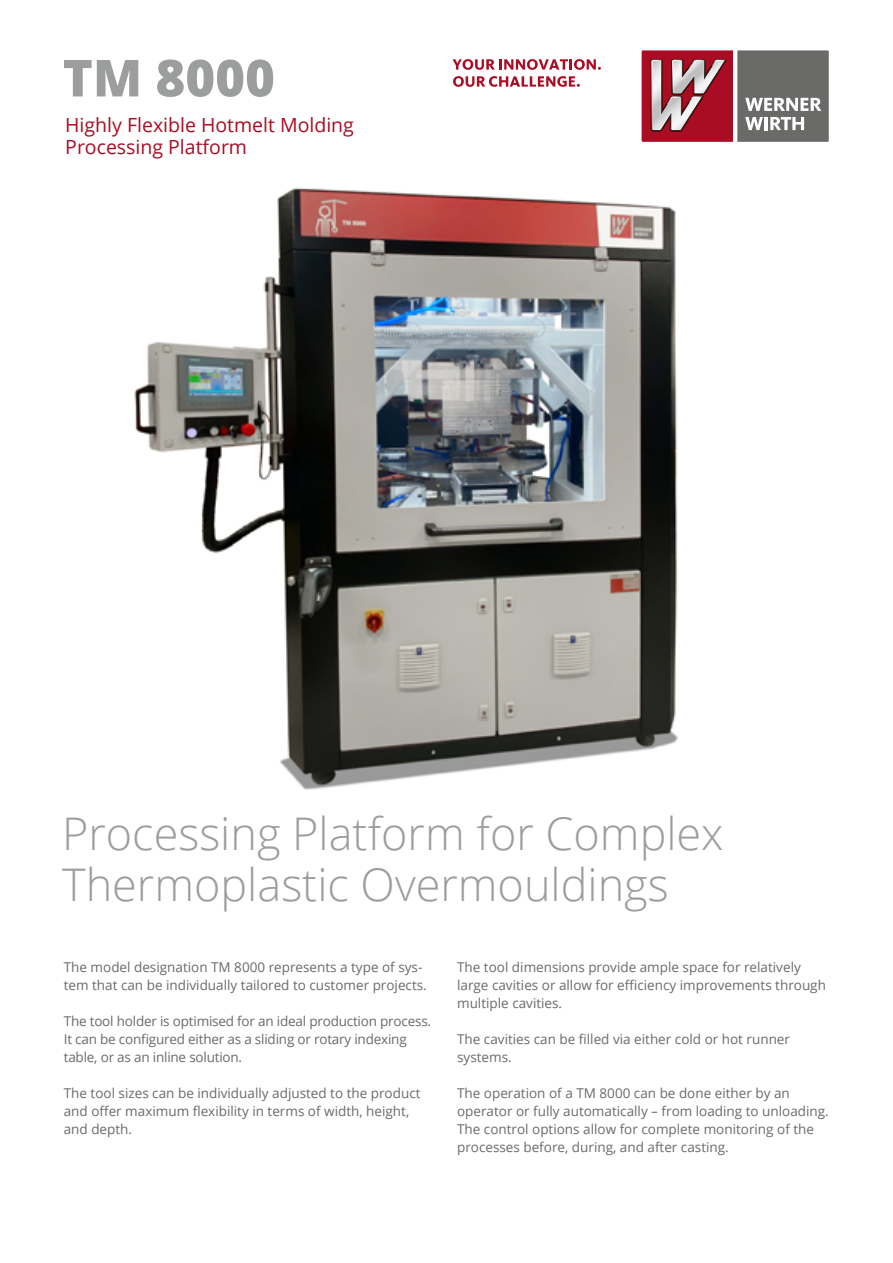
<style>
.page{position:relative;width:893px;height:1263px;background:#fff}
.page>*{position:absolute;margin:0;border:0;box-sizing:border-box;transform-origin:0 0}
.t1{font:800 51px "Open Sans";color:#9c9d9d}
.t2{font:300 45px/51px "Open Sans";color:#9c9d9d}
.t3{font:19.5px/22.5px "Open Sans";color:#aa0c23}
.t4{font:13.5px/18px "Open Sans";color:#6a6a69}
</style>
<div class="page">
<svg style="left:642px;top:50px;width:187px;height:92px;background:#98676e"></svg>
<svg style="left:453px;top:59px;width:148px;height:11px"></svg>
<svg style="left:453px;top:76px;width:127px;height:11px"></svg>
<img style="left:134px;top:187px;width:544px;height:603px">
<h1 class="t1" style="left:63px;top:39px;width:214px">TM 8000</h1>
<h3 class="t3" style="left:65px;top:113px;width:290px">Highly Flexible Hotmelt Molding<br>Processing Platform</h3>
<h2 class="t2" style="left:62px;top:807px;width:663px">Processing Platform for Complex<br>Thermoplastic Overmouldings</h2>
<p class="t4" style="left:64px;top:958px;width:365px">The model designation TM 8000 represents a type of sys&shy;tem that can be individually tailored to customer projects.</p>
<p class="t4" style="left:64px;top:1012px;width:369px">The tool holder is optimised for an ideal production process.<br>It can be configured either as a sliding or rotary indexing table, or as an inline solution.</p>
<p class="t4" style="left:64px;top:1084px;width:358px">The tool sizes can be individually adjusted to the product and offer maximum flexibility in terms of width, height, and depth.</p>
<p class="t4" style="left:457px;top:958px;width:370px">The tool dimensions provide ample space for relatively large cavities or allow for efficiency improvements through multiple cavities.</p>
<p class="t4" style="left:457px;top:1030px;width:334px">The cavities can be filled via either cold or hot runner systems.</p>
<p class="t4" style="left:457px;top:1084px;width:373px">The operation of a TM 8000 can be done either by an operator or fully automatically – from loading to unloading.<br>The control options allow for complete monitoring of the processes before, during, and after casting.</p>
</div>
